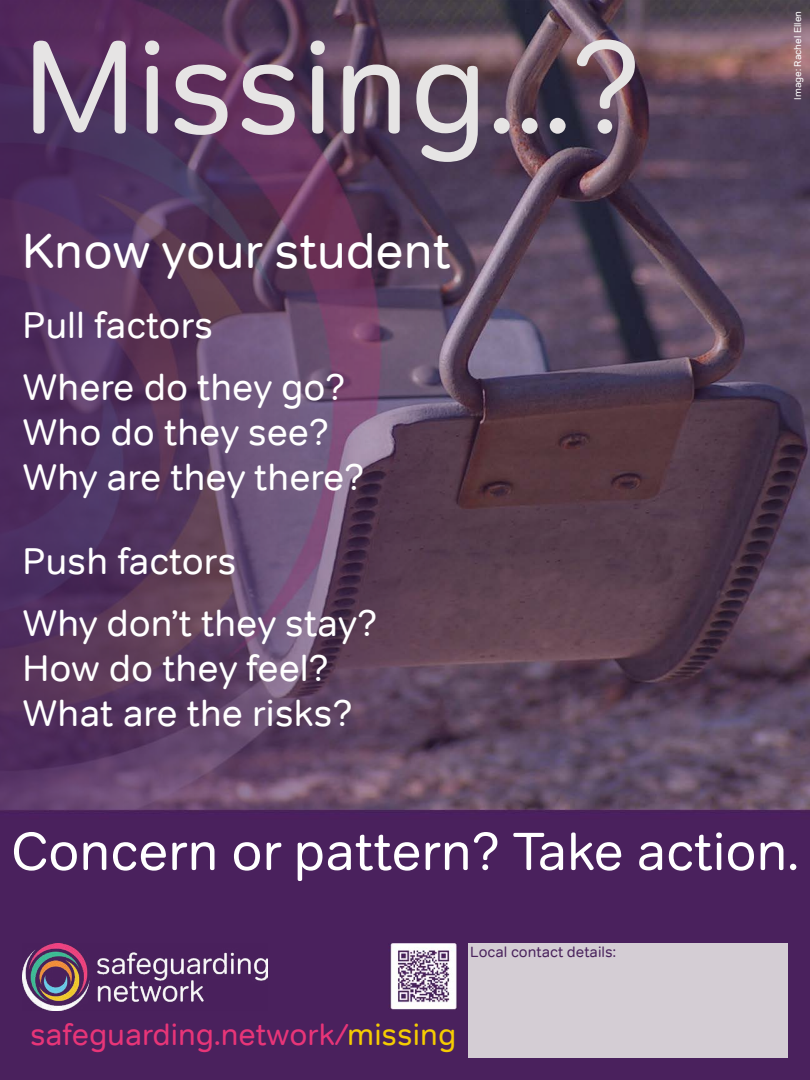
<style>
.page{position:relative;width:810px;height:1080px;background:#fff}
.page>*{position:absolute;margin:0;border:0;box-sizing:border-box;transform-origin:0 0}
.t1{font:131.25px "Tondo";color:#e6e4e4}
.t2{font:53.12px "Tondo";color:#fff}
.t3{font:50px "Tondo";color:#fff}
.t4{font:37.5px/61.9px "Tondo";color:#fff}
.t5{font:30.62px "Tondo";color:#e83578}
.t6{font:15px "Tondo";color:#4a235d}
.t7{font:10px "Tondo";color:#fff}
.s1{color:#f5cc02}
</style>
<div class="page">
<img style="left:0;top:0;width:810px;height:1080px">
<img style="left:22px;top:943px;width:246px;height:67px">
<svg style="left:0;top:0;width:468px;height:810px;background:#5b3d60"></svg>
<div style="left:468px;top:943px;width:320px;height:115px;background:#d4cdd4"></div>
<img style="left:388px;top:943px;width:70px;height:67px">
<h1 class="t1" style="left:22px;top:8px;width:620px">Missing...?</h1>
<h3 class="t3" style="left:22px;top:220px;width:430px">Know your student</h3>
<p class="t4" style="left:22px;top:294px;width:324px">Pull factors<br>Where do they go?</p>
<p class="t4" style="left:22px;top:409px;width:343px;line-height:45px">Who do they see?<br>Why are they there?</p>
<p class="t4" style="left:22px;top:530px;width:356px">Push factors<br>Why don’t they stay?</p>
<p class="t4" style="left:22px;top:646px;width:332px;line-height:45px">How do they feel?<br>What are the risks?</p>
<p class="t7" style="left:792px;top:100px;width:90px;rotate:-90deg">Image: Rachel Ellen</p>
<h2 class="t2" style="left:11px;top:819px;width:789px">Concern or pattern? Take action.</h2>
<p class="t6" style="left:470px;top:943px;width:147px">Local contact details:</p>
<p class="t5" style="left:30px;top:1016px;width:428px">safeguarding.network/<span class="s1">missing</span></p>
</div>
